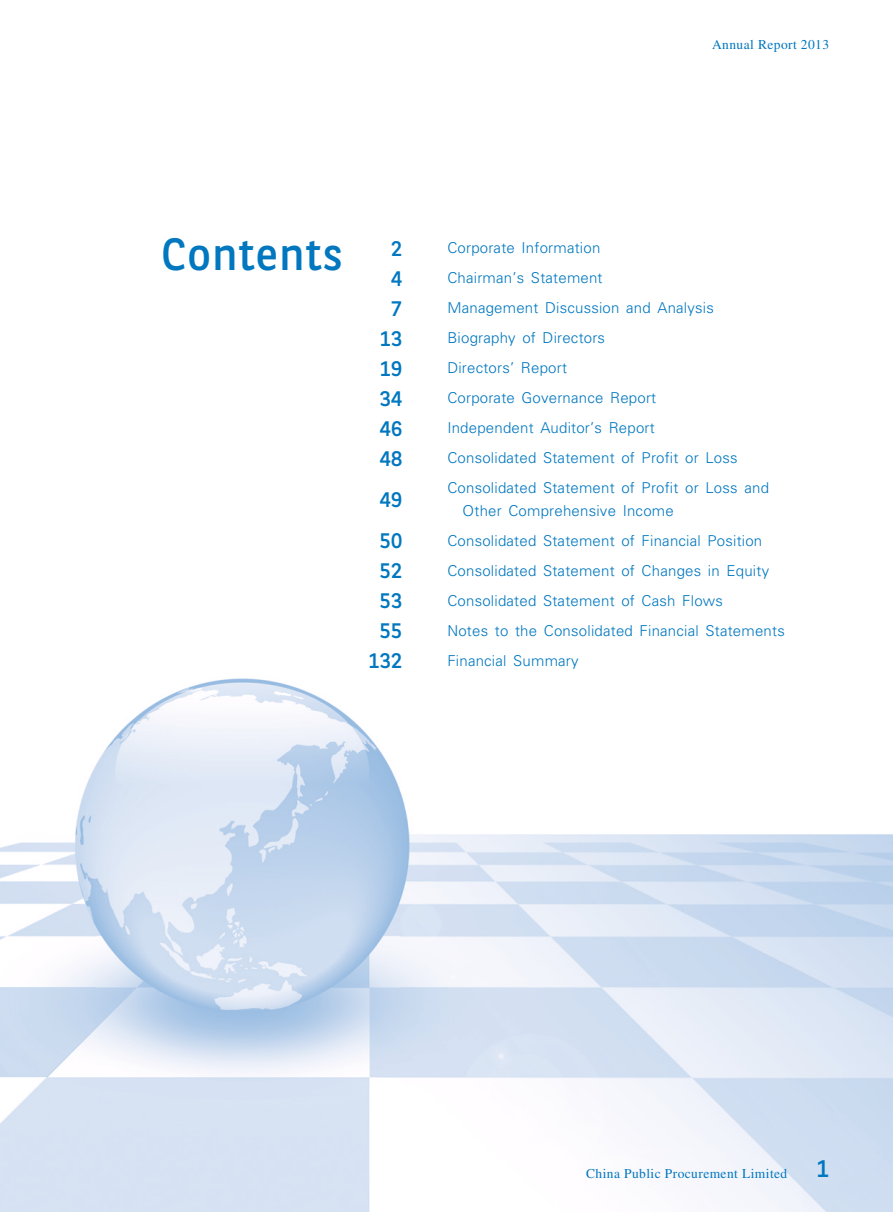
<style>
.page{position:relative;width:893px;height:1212px;background:#fff}
.page>*{position:absolute;margin:0;border:0;box-sizing:border-box;transform-origin:0 0}
.t1{font:45px "BNPP Sans";letter-spacing:.025em;color:#0077bf}
.t2{font:24px "BNPP Sans";color:#0077bf}
._01_Body_Text{font:21px "BNPP Sans";letter-spacing:.015em;color:#0077bf}
._01_Body_Text-2{font:300 15px/22.5px "Univers LT Std";letter-spacing:.015em;color:#0077bf}
.t3{font:13.5px "Times LT Std";letter-spacing:.03em;color:#0077bf}
</style>
<div class="page">
<img style="left:0;top:678px;width:893px;height:534px">
<p class="t3" style="left:712px;top:37px;width:119px">Annual Report 2013</p>
<p class="t1" style="left:161px;top:224px;width:183px">Contents</p>
<p class="_01_Body_Text" style="left:391px;top:234px;width:13px">2</p>
<p class="_01_Body_Text-2" style="left:447px;top:236px;width:154px">Corporate Information</p>
<p class="_01_Body_Text" style="left:391px;top:264px;width:13px">4</p>
<p class="_01_Body_Text-2" style="left:447px;top:266px;width:157px">Chairman’s Statement</p>
<p class="_01_Body_Text" style="left:391px;top:294px;width:13px">7</p>
<p class="_01_Body_Text-2" style="left:447px;top:296px;width:268px">Management Discussion and Analysis</p>
<p class="_01_Body_Text" style="left:380px;top:324px;width:24px">13</p>
<p class="_01_Body_Text-2" style="left:447px;top:326px;width:159px">Biography of Directors</p>
<p class="_01_Body_Text" style="left:380px;top:354px;width:24px">19</p>
<p class="_01_Body_Text-2" style="left:447px;top:356px;width:121px">Directors’ Report</p>
<p class="_01_Body_Text" style="left:380px;top:384px;width:24px">34</p>
<p class="_01_Body_Text-2" style="left:447px;top:386px;width:210px">Corporate Governance Report</p>
<p class="_01_Body_Text" style="left:380px;top:414px;width:24px">46</p>
<p class="_01_Body_Text-2" style="left:447px;top:416px;width:209px">Independent Auditor’s Report</p>
<p class="_01_Body_Text" style="left:380px;top:444px;width:24px">48</p>
<p class="_01_Body_Text-2" style="left:447px;top:446px;width:292px">Consolidated Statement of Profit or Loss</p>
<p class="_01_Body_Text" style="left:380px;top:485px;width:24px">49</p>
<p class="_01_Body_Text-2" style="left:463px;top:476px;width:308px;text-indent:-15px">Consolidated Statement of Profit or Loss and<br>Other Comprehensive Income</p>
<p class="_01_Body_Text" style="left:380px;top:527px;width:24px">50</p>
<p class="_01_Body_Text-2" style="left:447px;top:529px;width:316px">Consolidated Statement of Financial Position</p>
<p class="_01_Body_Text" style="left:380px;top:557px;width:24px">52</p>
<p class="_01_Body_Text-2" style="left:447px;top:559px;width:323px">Consolidated Statement of Changes in Equity</p>
<p class="_01_Body_Text" style="left:380px;top:587px;width:24px">53</p>
<p class="_01_Body_Text-2" style="left:447px;top:589px;width:277px">Consolidated Statement of Cash Flows</p>
<p class="_01_Body_Text" style="left:380px;top:617px;width:24px">55</p>
<p class="_01_Body_Text-2" style="left:447px;top:619px;width:339px">Notes to the Consolidated Financial Statements</p>
<p class="_01_Body_Text" style="left:368px;top:647px;width:35px">132</p>
<p class="_01_Body_Text-2" style="left:447px;top:649px;width:133px">Financial Summary</p>
<p class="t3" style="left:586px;top:1165px;width:203px">China Public Procurement Limited</p>
<p class="t2" style="left:816px;top:1152px;width:14px">1</p>
</div>
